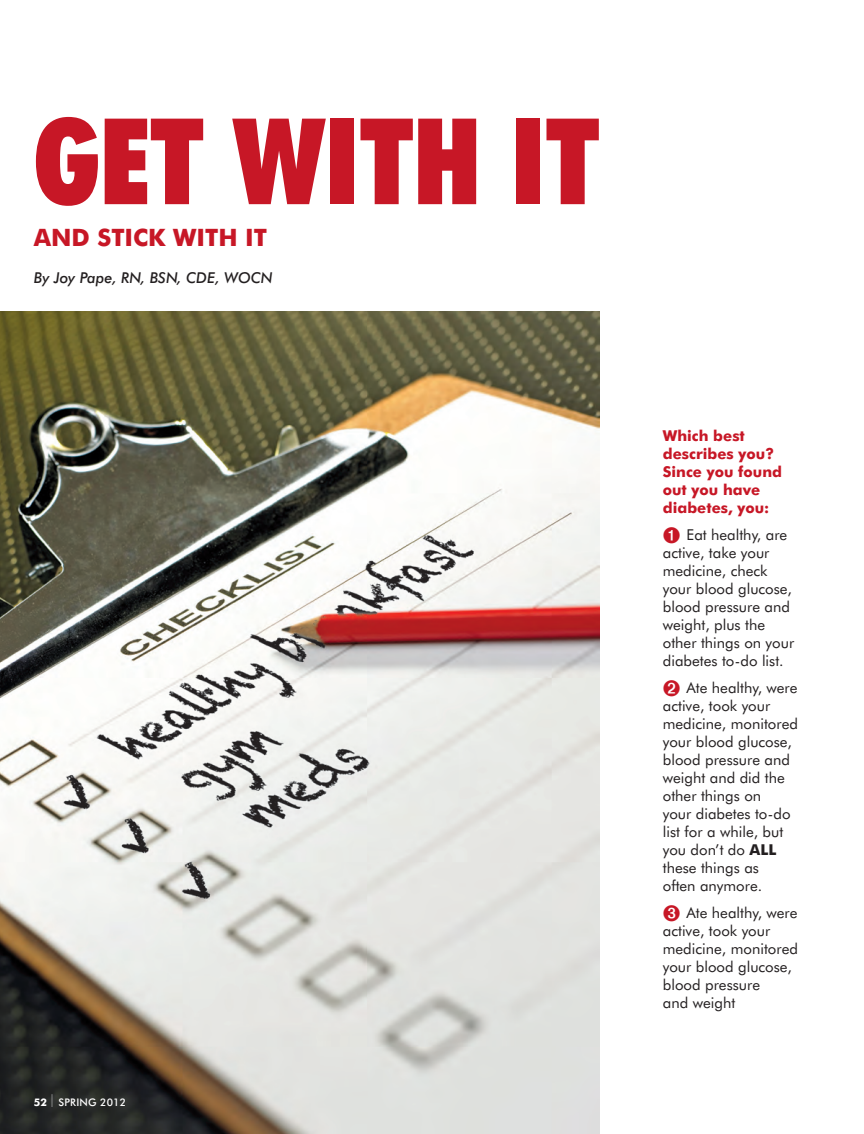
<style>
.page{position:relative;width:864px;height:1134px;background:#fff}
.page>*{position:absolute;margin:0;border:0;box-sizing:border-box;transform-origin:0 0}
.Wlgrns_Title{font:900 condensed 120px "Futura BT";color:#c71726}
.Wlgrns_Title-2{font:700 24px "Futura BT";color:#c71726}
.Wlgrns_BC_NoIndent{font:15px/18px "Futura BT";color:#231f20}
.Wlgrns_BC_NoIndent-2{font:700 15px/18px "Futura BT";color:#c71726}
.Wlgrns_Author{font:italic 500 15px "Futura BT";color:#231f20}
.t1{font:500 10.5px "Futura BT";letter-spacing:.02em;color:#fff}
.s1{font-weight:700}
.s2{font-family:"Helvetica Neue";font-weight:900;font-stretch:condensed;font-size:18px}
.s3{color:#c71726}
</style>
<div class="page">
<img style="left:0;top:311px;width:600px;height:823px">
<p class="Wlgrns_Title" style="left:34px;top:89px;width:567px">GET WITH IT</p>
<p class="Wlgrns_Title-2" style="left:34px;top:223px;width:235px">AND STICK WITH IT</p>
<p class="Wlgrns_Author" style="left:34px;top:268px;width:241px">By Joy Pape, RN, BSN, CDE, WOCN</p>
<p class="t1" style="left:34px;top:1096px;width:94px"><span class="s1">52</span> <span class="s2">I</span> SPRING 2012</p>
<p class="Wlgrns_BC_NoIndent-2" style="left:663px;top:427px;width:121px">Which best describes you?<br>Since you found out you have diabetes, you:</p>
<p class="Wlgrns_BC_NoIndent" style="left:663px;top:526px;width:133px"><span class="s3">➊</span> Eat healthy, are active, take your medicine, check your blood glucose, blood pressure and weight, plus the other things on your diabetes to-do list.</p>
<p class="Wlgrns_BC_NoIndent" style="left:663px;top:679px;width:137px"><span class="s3">➋</span> Ate healthy, were active, took your medicine, monitored your blood glucose, blood pressure and weight and did the other things on<br>your diabetes to-do list for a while, but you don’t do <span class="s1">ALL </span>these things as<br>often anymore.</p>
<p class="Wlgrns_BC_NoIndent" style="left:663px;top:904px;width:137px"><span class="s3">➌</span> Ate healthy, were active, took your medicine, monitored your blood glucose, blood pressure<br>and weight</p>
</div>
